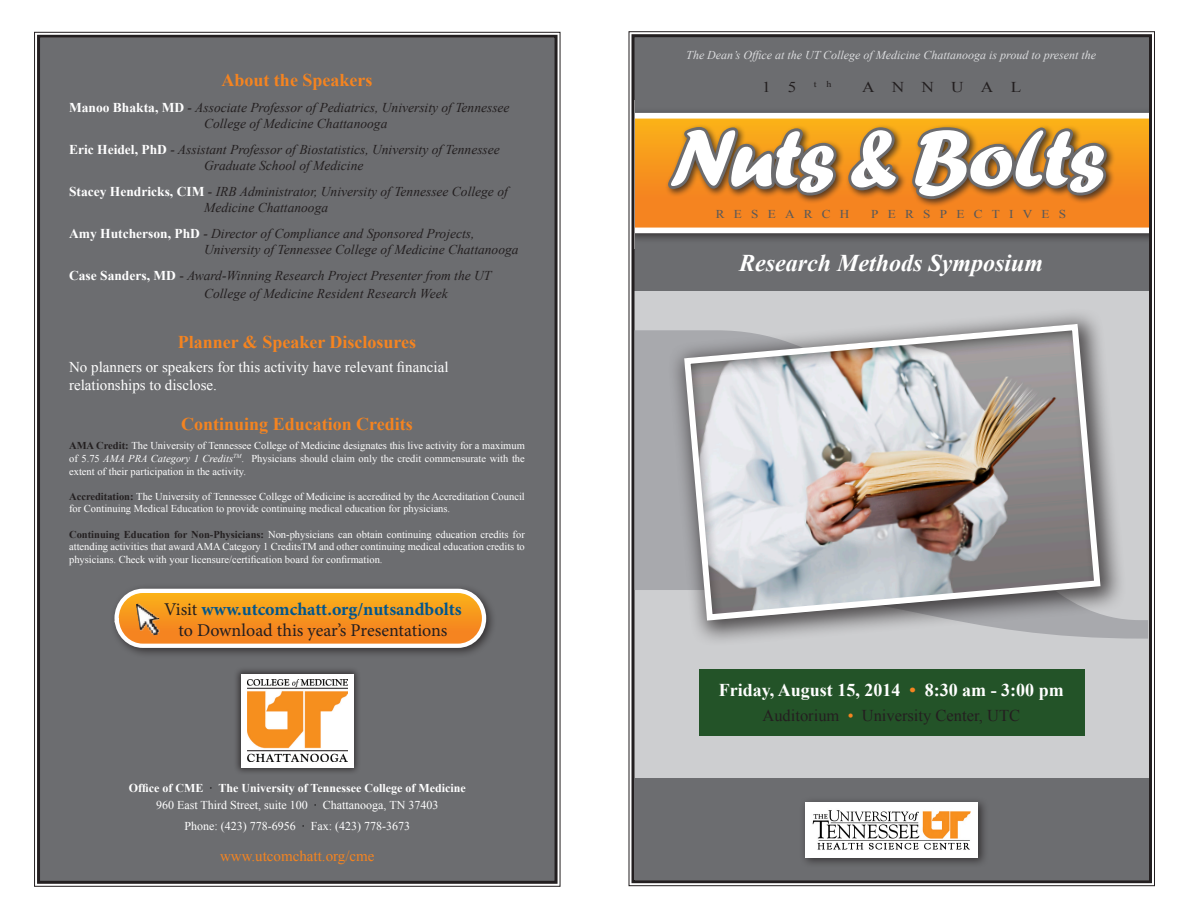
<style>
.page{position:relative;width:1188px;height:918px;background:#fff}
.page>*{position:absolute;margin:0;border:0;box-sizing:border-box;transform-origin:0 0}
.t1{font:italic 700 24px "Times New Roman";color:#fff}
.t2{font:700 18px "Times New Roman";color:#f58420}
.t3{font:700 18px "Minion Pro";color:#00568d}
.t4{font:700 18px "Times New Roman";color:#fff}
.t5{font:18px "Minion Pro";color:#231f20}
.t6{font:16.5px "Times New Roman";color:#231f20}
.t7{font:15px/18px "Times New Roman";color:#fff}
.t8{font:15px "Times New Roman";color:#f58420}
.t9{font:15px "Times New Roman";letter-spacing:1em;color:#231f20;scale:1.15 1}
.t10{font:italic 13.5px/16.2px "Times New Roman";color:#231f20}
.t11{font:12px "Times New Roman";color:#fff}
.t12{font:italic 12px "Times New Roman";color:#dcdddf}
.t13{font:700 12px "Times New Roman";color:#fff}
.t14{font:12px "Times New Roman";letter-spacing:.7em;color:#57585a;scale:1.1 1}
.t15{font:10.5px/12.6px "Times New Roman";color:#fff;text-align:justify}
.s1{font-weight:700;font-style:normal;color:#fff}
.s2{font-style:normal}
.s3{font-weight:700;color:#231f20}
.s4{font-style:italic}
.s5{font-weight:400;color:#231f20}
.s6{font-weight:400;color:#000}
.s7{color:#000}
.s8{color:#f58420}
</style>
<div class="page">
<div style="left:34px;top:31px;width:527px;height:856px;background:#6c6d70"></div>
<div style="left:37px;top:35px;width:521px;height:849px;border:3px solid #231f20"></div>
<svg style="left:628px;top:31px;width:527px;height:856px;background:#a59a8e"></svg>
<div style="left:632px;top:34px;width:520px;height:849px;border:3px solid #231f20"></div>
<div style="left:635px;top:779px;width:514px;height:101px;background:#6c6d70"></div>
<div style="left:699px;top:669px;width:385px;height:66px;background:#235328"></div>
<div style="left:799px;top:796px;width:190px;height:72px;background:#231f20;opacity:.75"></div>
<div style="left:806px;top:802px;width:172px;height:56px;background:#fff"></div>
<img style="left:812px;top:810px;width:159px;height:40px">
<svg style="left:635px;top:330px;width:513px;height:309px;background:#b8b9bc"></svg>
<div style="left:668px;top:307px;width:459px;height:340px;background:#231f20;opacity:.75"></div>
<img style="left:681px;top:321px;width:423px;height:303px">
<div style="left:233px;top:667px;width:129px;height:108px;background:#231f20;opacity:.75"></div>
<div style="left:241px;top:674px;width:113px;height:93px;background:#fff"></div>
<img style="left:247px;top:680px;width:100px;height:82px">
<div style="left:109px;top:583px;width:388px;height:76px;background:#231f20;opacity:.75"></div>
<svg style="left:117px;top:591px;width:367px;height:55px;background:#f49522"></svg>
<div style="left:114px;top:589px;width:372px;height:59px;border:4px solid #fff;border-radius:27px"></div>
<img style="left:136px;top:601px;width:26px;height:36px">
<div style="left:666px;top:124px;width:450px;height:84px;background:#231f20;opacity:.75"></div>
<svg style="left:668px;top:127px;width:439px;height:72px"></svg>
<p class="t2" style="left:221px;top:67px;width:153px">About the Speakers</p>
<p class="t10" style="left:204px;top:99px;width:307px;text-indent:-135px"><span class="s1">Manoo Bhakta, MD</span> - Associate Professor of Pediatrics, University of Tennessee<br>College of Medicine Chattanooga</p>
<p class="t10" style="left:69px;top:141px;width:432px;text-align:center"><span class="s1">Eric Heidel, PhD</span> - Assistant Professor of Biostatistics, University of Tennessee<br>Graduate School of Medicine</p>
<p class="t10" style="left:204px;top:183px;width:305px;text-indent:-135px"><span class="s1">Stacey Hendricks, CIM</span> - IRB Administrator, University of Tennessee College of<br>Medicine Chattanooga</p>
<p class="t10" style="left:204px;top:225px;width:316px;text-indent:-135px"><span class="s1">Amy Hutcherson, PhD</span> - Director of Compliance and Sponsored Projects,<br>University of Tennessee College of Medicine Chattanooga</p>
<p class="t10" style="left:204px;top:266px;width:289px;line-height:18px;text-indent:-135px"><span class="s1">Case Sanders, MD</span> <span class="s2">-</span> Award-Winning Research Project Presenter from the UT<br>College of Medicine Resident Research Week</p>
<p class="t2" style="left:178px;top:329px;width:240px">Planner &amp; Speaker Disclosures</p>
<p class="t7" style="left:69px;top:358px;width:381px">No planners or speakers for this activity have relevant financial relationships to disclose.</p>
<p class="t2" style="left:181px;top:412px;width:233px">Continuing Education Credits</p>
<p class="t15" style="left:69px;top:439px;width:457px"><span class="s3">AMA Credit:</span> The University of Tennessee College of Medicine designates this live activity for a maximum of 5.75 <span class="s4">AMA PRA Category 1 Credits</span><sup>TM</sup>. Physicians should claim only the credit commensurate with the extent of their participation in the activity.</p>
<p class="t15" style="left:69px;top:490px;width:457px"><span class="s3">Accreditation:</span> The University of Tennessee College of Medicine is accredited by the Accreditation Council for Continuing Medical Education to provide continuing medical education for physicians.</p>
<p class="t15" style="left:69px;top:528px;width:457px"><span class="s3">Continuing Education for Non-Physicians:</span> Non-physicians can obtain continuing education credits for attending activities that award AMA Category 1 CreditsTM and other continuing medical education credits to physicians. Check with your licensure/certification board for confirmation.</p>
<p class="t3" style="left:164px;top:596px;width:299px"><span class="s5">Visit</span> www.utcomchatt.org/nutsandbolts</p>
<p class="t5" style="left:178px;top:618px;width:271px">to Download this year’s Presentations</p>
<p class="t13" style="left:129px;top:780px;width:338px">Office of CME <span class="s6">∙</span> The University of Tennessee College of Medicine</p>
<p class="t11" style="left:156px;top:797px;width:284px">960 East Third Street, suite 100 <span class="s7">∙</span> Chattanooga, TN 37403</p>
<p class="t11" style="left:184px;top:818px;width:227px">Phone: (423) 778-6956 <span class="s7">∙</span> Fax: (423) 778-3673</p>
<p class="t8" style="left:220px;top:846px;width:156px">www.utcomchatt.org/cme</p>
<p class="t12" style="left:686px;top:47px;width:411px">The Dean’s Office at the UT College of Medicine Chattanooga is proud to present the</p>
<p class="t9" style="left:762px;top:77px;width:62px">15 <sup>th</sup></p>
<p class="t9" style="left:862px;top:77px;width:140px">ANNUAL</p>
<p class="t14" style="left:716px;top:206px;width:123px">RESEARCH</p>
<p class="t14" style="left:871px;top:206px;width:179px">PERSPECTIVES</p>
<p class="t1" style="left:739px;top:246px;width:306px">Research Methods Symposium</p>
<p class="t4" style="left:719px;top:677px;width:346px">Friday, August 15, 2014 <span class="s8">•</span> 8:30 am - 3:00 pm</p>
<p class="t6" style="left:762px;top:705px;width:259px">Auditorium <span class="s8">•</span> University Center, UTC</p>
</div>
